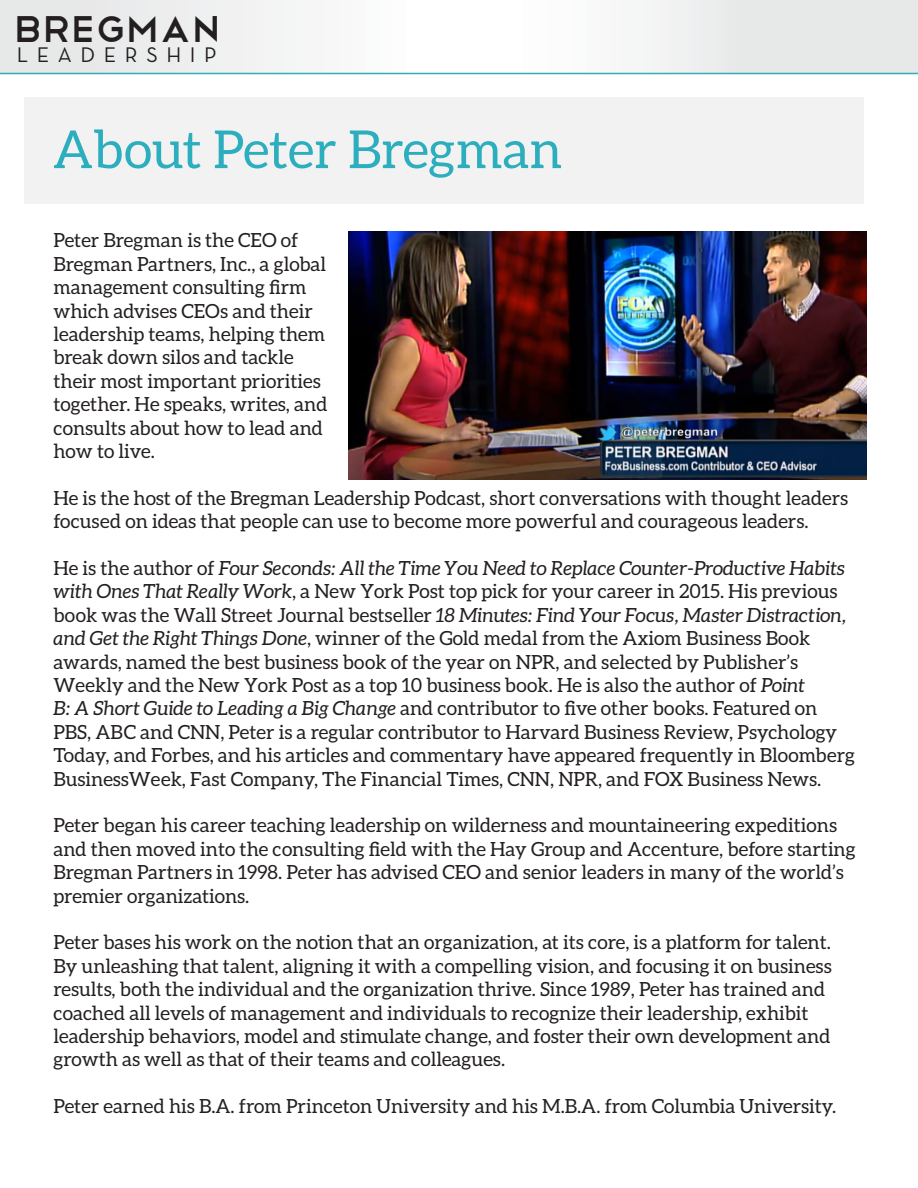
<style>
.page{position:relative;width:918px;height:1188px;background:#fff}
.page>*{position:absolute;margin:0;border:0;box-sizing:border-box;transform-origin:0 0}
.t1{font:52.5px "Aleo";color:#2daebf}
.t2{font:48.45px "Telegrafico";letter-spacing:-.01em;color:#231f20}
.t3{font:21.6px "Neutra Text";letter-spacing:.4em;color:#231f20}
.t4{font:19.5px/23.4px "Aleo";color:#231f20}
.s1{font-style:italic}
</style>
<div class="page">
<div style="left:0;top:0;width:918px;height:73px;background:linear-gradient(to right,#f2f2f3,#f0f1f1)"></div>
<hr style="left:0;top:73px;width:918px;height:1px;background:#2daebf">
<div style="left:25px;top:98px;width:839px;height:106px;background:#f2f2f2"></div>
<img style="left:349px;top:232px;width:517px;height:248px">
<h2 class="t2" style="left:14px;top:-3px;width:208px">BREGMAN</h2>
<p class="t3" style="left:17px;top:42px;width:202px">LEADERSHIP</p>
<h1 class="t1" style="left:53px;top:120px;width:511px">About Peter Bregman</h1>
<p class="t4" style="left:53px;top:228px;width:275px">Peter Bregman is the CEO of<br>Bregman Partners, Inc., a global management consulting firm which advises CEOs and their leadership teams, helping them break down silos and tackle their most important priorities together. He speaks, writes, and consults about how to lead and how to live.</p>
<p class="t4" style="left:53px;top:486px;width:796px">He is the host of the Bregman Leadership Podcast, short conversations with thought leaders focused on ideas that people can use to become more powerful and courageous leaders.</p>
<p class="t4" style="left:53px;top:556px;width:803px">He is the author of <span class="s1">Four Seconds: All the Time You Need to Replace Counter-Productive Habits with Ones That Really Work</span>, a New York Post top pick for your career in 2015. His previous book was the Wall Street Journal bestseller <span class="s1">18 Minutes: Find Your Focus, Master Distraction, and Get the Right Things Done</span>, winner of the Gold medal from the Axiom Business Book awards, named the best business book of the year on NPR, and selected by Publisher’s Weekly and the New York Post as a top 10 business book. He is also the author of <span class="s1">Point<br>B: A Short Guide to Leading a Big Change</span> and contributor to five other books. Featured on PBS, ABC and CNN, Peter is a regular contributor to Harvard Business Review, Psychology Today, and Forbes, and his articles and commentary have appeared frequently in Bloomberg BusinessWeek, Fast Company, The Financial Times, CNN, NPR, and FOX Business News.</p>
<p class="t4" style="left:53px;top:813px;width:804px">Peter began his career teaching leadership on wilderness and mountaineering expeditions and then moved into the consulting field with the Hay Group and Accenture, before starting Bregman Partners in 1998. Peter has advised CEO and senior leaders in many of the world’s premier organizations.</p>
<p class="t4" style="left:53px;top:930px;width:780px">Peter bases his work on the notion that an organization, at its core, is a platform for talent.<br>By unleashing that talent, aligning it with a compelling vision, and focusing it on business results, both the individual and the organization thrive. Since 1989, Peter has trained and coached all levels of management and individuals to recognize their leadership, exhibit leadership behaviors, model and stimulate change, and foster their own development and growth as well as that of their teams and colleagues.</p>
<p class="t4" style="left:53px;top:1094px;width:784px">Peter earned his B.A. from Princeton University and his M.B.A. from Columbia University.</p>
</div>
